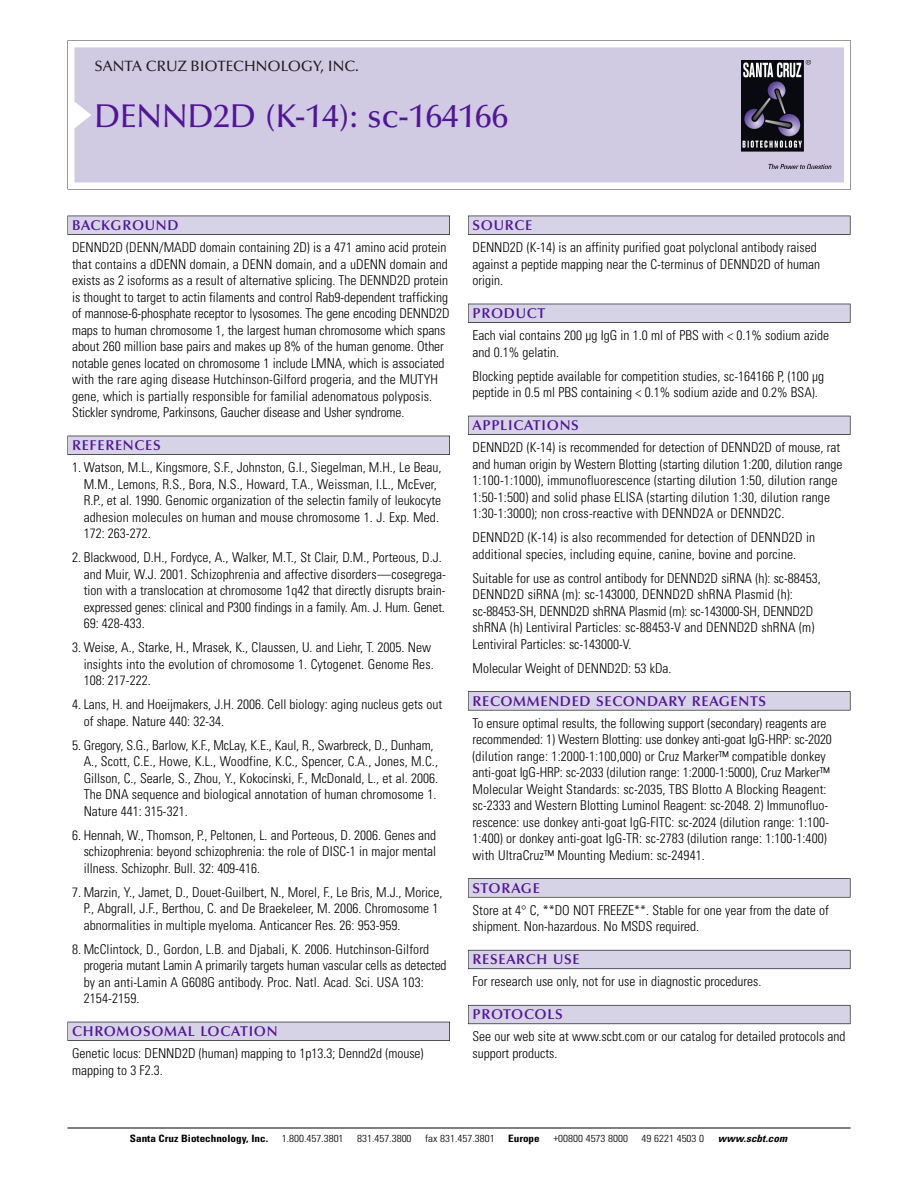
<style>
.page{position:relative;width:918px;height:1188px;background:#fff}
.page>*{position:absolute;margin:0;border:0;box-sizing:border-box;transform-origin:0 0}
.t1{font:500 33px "Optima";color:#511695}
.t2{font:500 15px "Optima";color:#231f20}
.t3{font:600 14.25px "Optima";letter-spacing:.05em;color:#511695}
.t4{font:300 condensed 13.5px/16.5px "Univers";color:#000}
.t5{font:300 condensed 10.2px "Univers";color:#000;scale:1.1 1}
.t6{font:700 condensed 10.2px "Univers";color:#000;scale:1.1 1}
.t7{font:italic 700 condensed 10.2px "Univers";letter-spacing:.005em;color:#000;scale:1.1 1}
</style>
<div class="page">
<svg style="left:68px;top:40px;width:783px;height:149px"></svg>
<div style="left:74px;top:47px;width:770px;height:135px;background:#d1cae3"></div>
<img style="left:741px;top:60px;width:90px;height:108px">
<div style="left:68px;top:216px;width:382px;height:19px;background:#525155"></div>
<div style="left:68px;top:216px;width:381px;height:18px;background:#d7d3e7"></div>
<div style="left:68px;top:436px;width:382px;height:19px;background:#515055"></div>
<div style="left:68px;top:436px;width:381px;height:18px;background:#d7d3e7"></div>
<div style="left:68px;top:1022px;width:382px;height:19px;background:#525158"></div>
<div style="left:68px;top:1022px;width:381px;height:18px;background:#d7d3e7"></div>
<div style="left:468px;top:216px;width:382px;height:19px;background:#525155"></div>
<div style="left:468px;top:216px;width:382px;height:18px;background:#d7d3e7"></div>
<div style="left:468px;top:304px;width:382px;height:19px;background:#515055"></div>
<div style="left:468px;top:304px;width:382px;height:18px;background:#d7d3e7"></div>
<div style="left:468px;top:416px;width:382px;height:19px;background:#525158"></div>
<div style="left:468px;top:416px;width:382px;height:18px;background:#d7d3e7"></div>
<div style="left:468px;top:691px;width:382px;height:19px;background:#575759"></div>
<div style="left:468px;top:692px;width:382px;height:18px;background:#d7d3e7"></div>
<svg style="left:468px;top:878px;width:382px;height:20px"></svg>
<div style="left:468px;top:879px;width:382px;height:18px;background:#d7d3e7"></div>
<div style="left:468px;top:950px;width:382px;height:19px;background:#66646e"></div>
<div style="left:468px;top:950px;width:382px;height:18px;background:#d7d3e7"></div>
<div style="left:468px;top:1005px;width:382px;height:19px;background:#66646d"></div>
<div style="left:468px;top:1006px;width:382px;height:18px;background:#d7d3e7"></div>
<hr style="left:68px;top:1128px;width:782px;height:1px;background:#000">
<p class="t2" style="left:94px;top:61px;width:266px">SANTA CRUZ BIOTECHNOLOGY, INC.</p>
<h1 class="t1" style="left:94px;top:103px;width:415px">DENND2D (K-14): sc-164166</h1>
<p class="t3" style="left:72px;top:219px;width:108px">BACKGROUND</p>
<p class="t4" style="left:72px;top:240px;width:379px">DENND2D (DENN/MADD domain containing 2D) is a 471 amino acid protein that contains a dDENN domain, a DENN domain, and a uDENN domain and exists as 2 isoforms as a result of alternative splicing. The DENND2D protein is thought to target to actin filaments and control Rab9-dependent trafficking of mannose-6-phosphate receptor to lysosomes. The gene encoding DENND2D maps to human chromosome 1, the largest human chromosome which spans about 260 million base pairs and makes up 8% of the human genome. Other notable genes located on chromosome 1 include LMNA, which is associated with the rare aging disease Hutchinson-Gilford progeria, and the MUTYH gene, which is partially responsible for familial adenomatous polyposis.<br>Stickler syndrome, Parkinsons, Gaucher disease and Usher syndrome.</p>
<p class="t3" style="left:72px;top:440px;width:90px">REFERENCES</p>
<p class="t4" style="left:84px;top:460px;width:359px;text-indent:-12px">1. Watson, M.L., Kingsmore, S.F., Johnston, G.I., Siegelman, M.H., Le Beau, M.M., Lemons, R.S., Bora, N.S., Howard, T.A., Weissman, I.L., McEver, R.P., et al. 1990. Genomic organization of the selectin family of leukocyte adhesion molecules on human and mouse chromosome 1. J. Exp. Med.<br>172: 263-272.</p>
<p class="t4" style="left:84px;top:550px;width:364px;text-indent:-12px">2. Blackwood, D.H., Fordyce, A., Walker, M.T., St Clair, D.M., Porteous, D.J. and Muir, W.J. 2001. Schizophrenia and affective disorders—cosegrega&shy;tion with a translocation at chromosome 1q42 that directly disrupts brain&shy;expressed genes: clinical and P300 findings in a family. Am. J. Hum. Genet.<br>69: 428-433.</p>
<p class="t4" style="left:84px;top:640px;width:352px;text-indent:-12px">3. Weise, A., Starke, H., Mrasek, K., Claussen, U. and Liehr, T. 2005. New insights into the evolution of chromosome 1. Cytogenet. Genome Res.<br>108: 217-222.</p>
<p class="t4" style="left:84px;top:697px;width:360px;text-indent:-12px">4. Lans, H. and Hoeijmakers, J.H. 2006. Cell biology: aging nucleus gets out of shape. Nature 440: 32-34.</p>
<p class="t4" style="left:84px;top:738px;width:356px;text-indent:-12px">5. Gregory, S.G., Barlow, K.F., McLay, K.E., Kaul, R., Swarbreck, D., Dunham, A., Scott, C.E., Howe, K.L., Woodfine, K.C., Spencer, C.A., Jones, M.C., Gillson, C., Searle, S., Zhou, Y., Kokocinski, F., McDonald, L., et al. 2006.<br>The DNA sequence and biological annotation of human chromosome 1.<br>Nature 441: 315-321.</p>
<p class="t4" style="left:84px;top:828px;width:354px;text-align:justify;text-indent:-12px">6. Hennah, W., Thomson, P., Peltonen, L. and Porteous, D. 2006. Genes and schizophrenia: beyond schizophrenia: the role of DISC-1 in major mental illness. Schizophr. Bull. 32: 409-416.</p>
<p class="t4" style="left:84px;top:885px;width:360px;text-indent:-12px">7. Marzin, Y., Jamet, D., Douet-Guilbert, N., Morel, F., Le Bris, M.J., Morice,<br>P., Abgrall, J.F., Berthou, C. and De Braekeleer, M. 2006. Chromosome 1 abnormalities in multiple myeloma. Anticancer Res. 26: 953-959.</p>
<p class="t4" style="left:84px;top:942px;width:364px;text-indent:-12px">8. McClintock, D., Gordon, L.B. and Djabali, K. 2006. Hutchinson-Gilford progeria mutant Lamin A primarily targets human vascular cells as detected by an anti-Lamin A G608G antibody. Proc. Natl. Acad. Sci. USA 103:<br>2154-2159.</p>
<p class="t3" style="left:72px;top:1026px;width:207px">CHROMOSOMAL LOCATION</p>
<p class="t4" style="left:72px;top:1046px;width:353px">Genetic locus: DENND2D (human) mapping to 1p13.3; Dennd2d (mouse) mapping to 3 F2.3.</p>
<p class="t3" style="left:473px;top:219px;width:61px">SOURCE</p>
<p class="t4" style="left:473px;top:240px;width:349px">DENND2D (K-14) is an affinity purified goat polyclonal antibody raised against a peptide mapping near the C-terminus of DENND2D of human origin.</p>
<p class="t3" style="left:473px;top:308px;width:74px">PRODUCT</p>
<p class="t4" style="left:473px;top:328px;width:358px">Each vial contains 200 µg IgG in 1.0 ml of PBS with &lt; 0.1% sodium azide and 0.1% gelatin.</p>
<p class="t4" style="left:473px;top:369px;width:353px">Blocking peptide available for competition studies, sc-164166 P, (100 µg peptide in 0.5 ml PBS containing &lt; 0.1% sodium azide and 0.2% BSA).</p>
<p class="t3" style="left:473px;top:420px;width:108px">APPLICATIONS</p>
<p class="t4" style="left:473px;top:440px;width:371px">DENND2D (K-14) is recommended for detection of DENND2D of mouse, rat and human origin by Western Blotting (starting dilution 1:200, dilution range 1:100-1:1000), immunofluorescence (starting dilution 1:50, dilution range 1:50-1:500) and solid phase ELISA (starting dilution 1:30, dilution range 1:30-1:3000); non cross-reactive with DENND2A or DENND2C.</p>
<p class="t4" style="left:473px;top:530px;width:344px">DENND2D (K-14) is also recommended for detection of DENND2D in additional species, including equine, canine, bovine and porcine.</p>
<p class="t4" style="left:473px;top:571px;width:350px">Suitable for use as control antibody for DENND2D siRNA (h): sc-88453, DENND2D siRNA (m): sc-143000, DENND2D shRNA Plasmid (h): sc-88453-SH, DENND2D shRNA Plasmid (m): sc-143000-SH, DENND2D shRNA (h) Lentiviral Particles: sc-88453-V and DENND2D shRNA (m)<br>Lentiviral Particles: sc-143000-V.</p>
<p class="t4" style="left:473px;top:661px;width:201px">Molecular Weight of DENND2D: 53 kDa.</p>
<p class="t3" style="left:473px;top:695px;width:295px">RECOMMENDED SECONDARY REAGENTS</p>
<p class="t4" style="left:473px;top:716px;width:361px">To ensure optimal results, the following support (secondary) reagents are recommended: 1) Western Blotting: use donkey anti-goat IgG-HRP: sc-2020 (dilution range: 1:2000-1:100,000) or Cruz Marker™ compatible donkey anti-goat IgG-HRP: sc-2033 (dilution range: 1:2000-1:5000), Cruz Marker™ Molecular Weight Standards: sc-2035, TBS Blotto A Blocking Reagent: sc-2333 and Western Blotting Luminol Reagent: sc-2048. 2) Immunofluo&shy;rescence: use donkey anti-goat IgG-FITC: sc-2024 (dilution range: 1:100- 1:400) or donkey anti-goat IgG-TR: sc-2783 (dilution range: 1:100-1:400) with UltraCruz™ Mounting Medium: sc-24941.</p>
<p class="t3" style="left:473px;top:882px;width:69px">STORAGE</p>
<p class="t4" style="left:473px;top:903px;width:358px">Store at 4° C, **DO NOT FREEZE**. Stable for one year from the date of shipment. Non-hazardous. No MSDS required.</p>
<p class="t3" style="left:473px;top:954px;width:109px">RESEARCH USE</p>
<p class="t4" style="left:473px;top:974px;width:290px">For research use only, not for use in diagnostic procedures.</p>
<p class="t3" style="left:473px;top:1009px;width:92px">PROTOCOLS</p>
<p class="t4" style="left:473px;top:1030px;width:375px">See our web site at www.scbt.com or our catalog for detailed protocols and support products.</p>
<p class="t6" style="left:130px;top:1135px;width:127px">Santa Cruz Biotechnology, Inc.</p>
<p class="t5" style="left:282px;top:1135px;width:58px">1.800.457.3801</p>
<p class="t5" style="left:357px;top:1135px;width:51px">831.457.3800</p>
<p class="t5" style="left:425px;top:1135px;width:65px">fax 831.457.3801</p>
<p class="t6" style="left:508px;top:1135px;width:30px">Europe</p>
<p class="t5" style="left:553px;top:1135px;width:69px">+00800 4573 8000</p>
<p class="t5" style="left:642px;top:1135px;width:58px">49 6221 4503 0</p>
<p class="t7" style="left:718px;top:1135px;width:64px">www.scbt.com</p>
</div>
